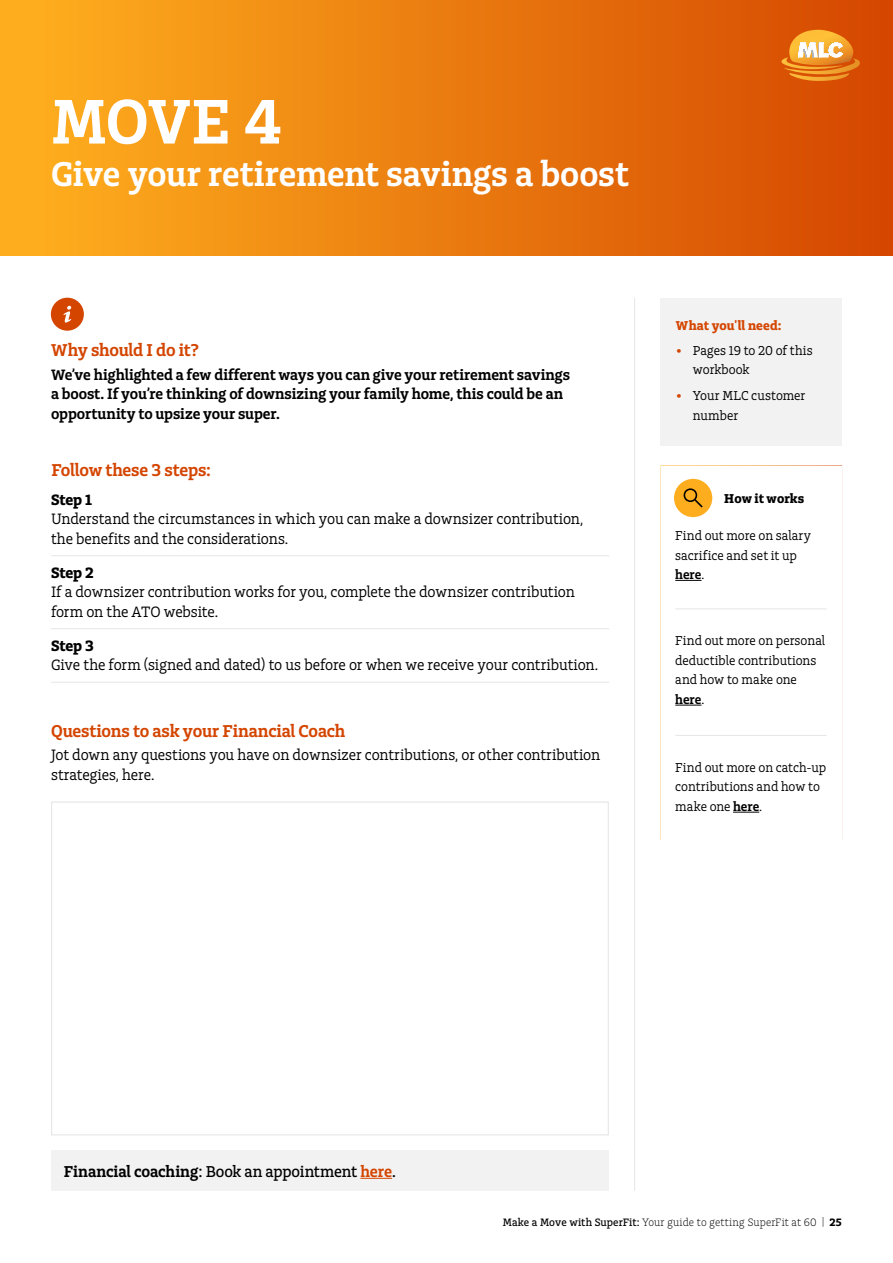
<style>
.page{position:relative;width:893px;height:1263px;background:#fff}
.page>*{position:absolute;margin:0;border:0;box-sizing:border-box;transform-origin:0 0}
.t1{font:66px "Charlie Std Sm Bld";color:#fff}
.t2{font:36px "Charlie Std Sm Bld";letter-spacing:-.005em;color:#fff}
.t3{font:18px "Charlie Std Sm Bld";letter-spacing:-.01em;color:#d44500}
.t4{font:16.5px "Charlie Std Med";letter-spacing:-.01em;color:#000}
.t5{font:15.75px/19.5px "Charlie Std";letter-spacing:-.01em;color:#000}
.t6{font:15.75px/19.5px "Charlie Std Sm Bld";letter-spacing:-.005em;color:#000}
.t7{font:15.75px "Charlie Std Bld";letter-spacing:-.005em;color:#000}
.t8{font:13.5px/19.5px "Charlie Std";color:#000}
.t9{font:13.5px "Charlie Std Bld";letter-spacing:.01em;color:#d44500}
.t10{font:13.5px "Charlie Std Bld";letter-spacing:.005em;color:#000}
.t11{font:13.5px "Charlie Std Sm Bld";letter-spacing:-.005em;color:#000}
.t12{font:300 11.25px "Charlie Std";letter-spacing:.01em;color:#000}
.s1{font-size:18px;color:#d44500}
.s2{font-family:"Charlie Std"}
.s3{font-family:"Charlie Std Sm Bld"}
.s4{font-family:"Charlie Std Sm Bld";color:#d44500}
.s5{font-family:"Charlie Std Med";font-weight:400}
.s6{font-family:"Charlie Std Bld";font-weight:400}
</style>
<div class="page">
<hr style="left:634px;top:298px;width:1px;height:893px;background:#e6e6e6">
<div style="left:0;top:0;width:893px;height:255px;background:linear-gradient(to right,#ffb21f,#d44600)"></div>
<svg style="left:746px;top:30px;width:116px;height:73px;background:#e06f1c"></svg>
<hr style="left:51px;top:555px;width:558px;height:1px;background:#e6e6e6">
<hr style="left:51px;top:628px;width:558px;height:1px;background:#e6e6e6">
<hr style="left:51px;top:682px;width:558px;height:1px;background:#e6e6e6">
<div style="left:51px;top:298px;width:33px;height:33px;background:#d44500;border-radius:50%"></div>
<svg style="left:63px;top:306px;width:8px;height:17px"></svg>
<svg style="left:675px;top:580px;width:26px;height:1px"></svg>
<svg style="left:675px;top:705px;width:26px;height:1px"></svg>
<svg style="left:733px;top:812px;width:26px;height:1px"></svg>
<div style="left:674px;top:479px;width:38px;height:38px;background:#fead1e;border-radius:50%"></div>
<svg style="left:684px;top:488px;width:19px;height:19px"></svg>
<hr style="left:675px;top:608px;width:152px;height:1px;background:#e6e6e6">
<hr style="left:675px;top:735px;width:152px;height:1px;background:#e6e6e6">
<div style="left:51px;top:1150px;width:557px;height:41px;background:#f2f2f2"></div>
<hr style="left:360px;top:1178px;width:32px;height:1px;background:#d44500">
<div style="left:661px;top:298px;width:181px;height:147px;background:#f2f2f2"></div>
<h1 class="t1" style="left:51px;top:80px;width:232px">MOVE 4</h1>
<h2 class="t2" style="left:51px;top:151px;width:579px">Give your retirement savings a boost</h2>
<p class="t3" style="left:51px;top:339px;width:149px">Why should I do it?</p>
<p class="t6" style="left:51px;top:365px;width:520px">We’ve highlighted a few different ways you can give your retirement savings a boost. If you’re thinking of downsizing your family home, this could be an opportunity to upsize your super.</p>
<p class="t3" style="left:51px;top:458px;width:161px">Follow these 3 steps:</p>
<p class="t7" style="left:51px;top:489px;width:42px">Step 1</p>
<p class="t5" style="left:51px;top:509px;width:534px">Understand the circumstances in which you can make a downsizer contribution, the benefits and the considerations.</p>
<p class="t7" style="left:51px;top:562px;width:44px">Step 2</p>
<p class="t5" style="left:51px;top:582px;width:525px">If a downsizer contribution works for you, complete the downsizer contribution form on the ATO website.</p>
<p class="t7" style="left:51px;top:635px;width:44px">Step 3</p>
<p class="t5" style="left:51px;top:655px;width:549px">Give the form (signed and dated) to us before or when we receive your contribution.</p>
<p class="t3" style="left:51px;top:719px;width:296px">Questions to ask your Financial Coach</p>
<p class="t5" style="left:51px;top:745px;width:551px">Jot down any questions you have on downsizer contributions, or other contribution strategies, here.</p>
<p class="t9" style="left:676px;top:317px;width:107px">What you'll need:</p>
<p class="t8" style="left:693px;top:340px;width:121px;text-indent:-17px"><span class="s1">•</span> Pages 19 to 20 of this workbook</p>
<p class="t8" style="left:693px;top:386px;width:114px;text-indent:-17px"><span class="s1">•</span> Your MLC customer number</p>
<p class="t10" style="left:724px;top:489px;width:81px">How it works</p>
<p class="t8" style="left:675px;top:526px;width:137px">Find out more on salary sacrifice and set it up</p>
<p class="t11" style="left:675px;top:566px;width:31px">here<span class="s2">.</span></p>
<p class="t8" style="left:675px;top:631px;width:151px">Find out more on personal deductible contributions and how to make one</p>
<p class="t11" style="left:675px;top:691px;width:31px">here<span class="s2">.</span></p>
<p class="t8" style="left:675px;top:757px;width:153px">Find out more on catch-up contributions and how to make one <span class="s3">here</span>.</p>
<p class="t4" style="left:64px;top:1161px;width:334px"><span class="s3">Financial coaching</span>: Book an appointment <span class="s4">here</span>.</p>
<p class="t12" style="left:503px;top:1215px;width:340px"><span class="s5">Make a Move with SuperFit:</span> Your guide to getting SuperFit at 60 | <span class="s6">25</span></p>
</div>
